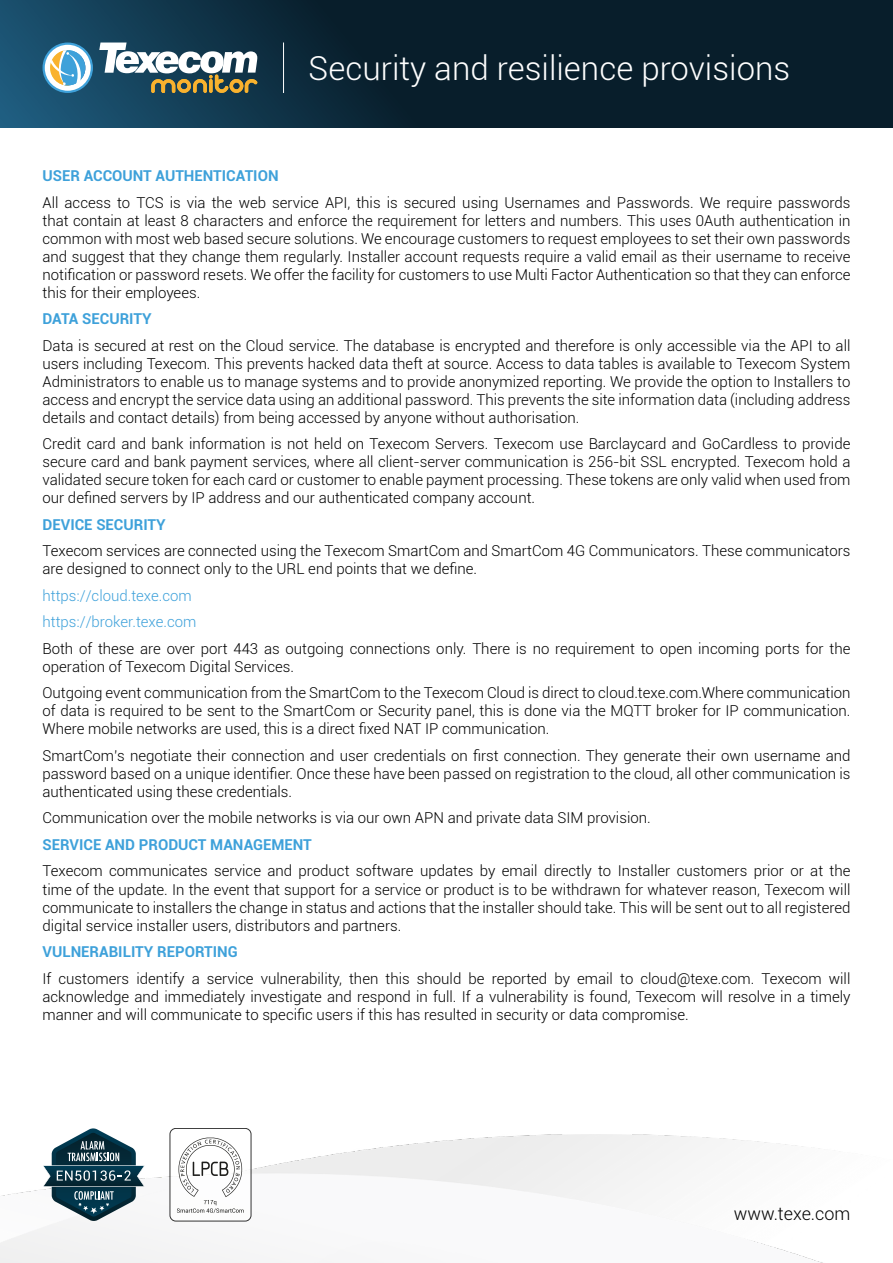
<style>
.page{position:relative;width:893px;height:1263px;background:#fff}
.page>*{position:absolute;margin:0;border:0;box-sizing:border-box;transform-origin:0 0}
.t1{font:300 33px "Roboto";color:#fff}
.t2{font:300 18px "Roboto";color:#000}
.t3{font:300 15px/18px "Roboto";color:#000;text-align:justify}
.t4{font:700 15px "Roboto";color:#3ea1da}
.t5{font:300 15px "Roboto";color:#3ea1da}
</style>
<div class="page">
<svg style="left:0;top:0;width:893px;height:128px;background:#0b2738"></svg>
<hr style="left:283px;top:43px;width:1px;height:50px;background:#fff">
<svg style="left:43px;top:43px;width:50px;height:50px"></svg>
<svg style="left:99px;top:43px;width:159px;height:50px"></svg>
<img style="left:0;top:1134px;width:823px;height:129px">
<svg style="left:43px;top:1128px;width:102px;height:93px"></svg>
<div style="left:170px;top:1128px;width:81px;height:93px;background:#fff;border-radius:6px"></div>
<div style="left:170px;top:1128px;width:81px;height:93px;border:1px solid #000;border-radius:6px"></div>
<svg style="left:177px;top:1137px;width:67px;height:76px"></svg>
<p class="t1" style="left:308px;top:46px;width:483px">Security and resilience provisions</p>
<p class="t4" style="left:43px;top:165px;width:238px">USER ACCOUNT AUTHENTICATION</p>
<p class="t3" style="left:43px;top:193px;width:809px">All access to TCS is via the web service API, this is secured using Usernames and Passwords. We require passwords that contain at least 8 characters and enforce the requirement for letters and numbers. This uses 0Auth authentication in common with most web based secure solutions. We encourage customers to request employees to set their own passwords and suggest that they change them regularly. Installer account requests require a valid email as their username to receive notification or password resets. We offer the facility for customers to use Multi Factor Authentication so that they can enforce this for their employees.</p>
<p class="t4" style="left:43px;top:308px;width:111px">DATA SECURITY</p>
<p class="t3" style="left:43px;top:336px;width:809px">Data is secured at rest on the Cloud service. The database is encrypted and therefore is only accessible via the API to all users including Texecom. This prevents hacked data theft at source. Access to data tables is available to Texecom System Administrators to enable us to manage systems and to provide anonymized reporting. We provide the option to Installers to access and encrypt the service data using an additional password. This prevents the site information data (including address details and contact details) from being accessed by anyone without authorisation.</p>
<p class="t3" style="left:43px;top:435px;width:809px">Credit card and bank information is not held on Texecom Servers. Texecom use Barclaycard and GoCardless to provide secure card and bank payment services, where all client-server communication is 256-bit SSL encrypted. Texecom hold a validated secure token for each card or customer to enable payment processing. These tokens are only valid when used from our defined servers by IP address and our authenticated company account.</p>
<p class="t4" style="left:43px;top:514px;width:125px">DEVICE SECURITY</p>
<p class="t3" style="left:43px;top:542px;width:809px">Texecom services are connected using the Texecom SmartCom and SmartCom 4G Communicators. These communicators are designed to connect only to the URL end points that we define.</p>
<p class="t5" style="left:43px;top:585px;width:151px">https://cloud.texe.com</p>
<p class="t5" style="left:43px;top:612px;width:155px">https://broker.texe.com</p>
<p class="t3" style="left:43px;top:639px;width:809px">Both of these are over port 443 as outgoing connections only. There is no requirement to open incoming ports for the operation of Texecom Digital Services.</p>
<p class="t3" style="left:43px;top:684px;width:809px">Outgoing event communication from the SmartCom to the Texecom Cloud is direct to cloud.texe.com.Where communication of data is required to be sent to the SmartCom or Security panel, this is done via the MQTT broker for IP communication.<br>Where mobile networks are used, this is a direct fixed NAT IP communication.</p>
<p class="t3" style="left:43px;top:746px;width:809px">SmartCom’s negotiate their connection and user credentials on first connection. They generate their own username and password based on a unique identifier. Once these have been passed on registration to the cloud, all other communication is authenticated using these credentials.</p>
<p class="t3" style="left:43px;top:809px;width:610px">Communication over the mobile networks is via our own APN and private data SIM provision.</p>
<p class="t4" style="left:43px;top:834px;width:271px">SERVICE AND PRODUCT MANAGEMENT</p>
<p class="t3" style="left:43px;top:862px;width:809px">Texecom communicates service and product software updates by email directly to Installer customers prior or at the time of the update. In the event that support for a service or product is to be withdrawn for whatever reason, Texecom will communicate to installers the change in status and actions that the installer should take. This will be sent out to all registered digital service installer users, distributors and partners.</p>
<p class="t4" style="left:43px;top:941px;width:197px">VULNERABILITY REPORTING</p>
<p class="t3" style="left:43px;top:969px;width:809px">If customers identify a service vulnerability, then this should be reported by email to cloud@texe.com. Texecom will acknowledge and immediately investigate and respond in full. If a vulnerability is found, Texecom will resolve in a timely manner and will communicate to specific users if this has resulted in security or data compromise.</p>
<p class="t2" style="left:734px;top:1201px;width:118px">www.texe.com</p>
</div>
